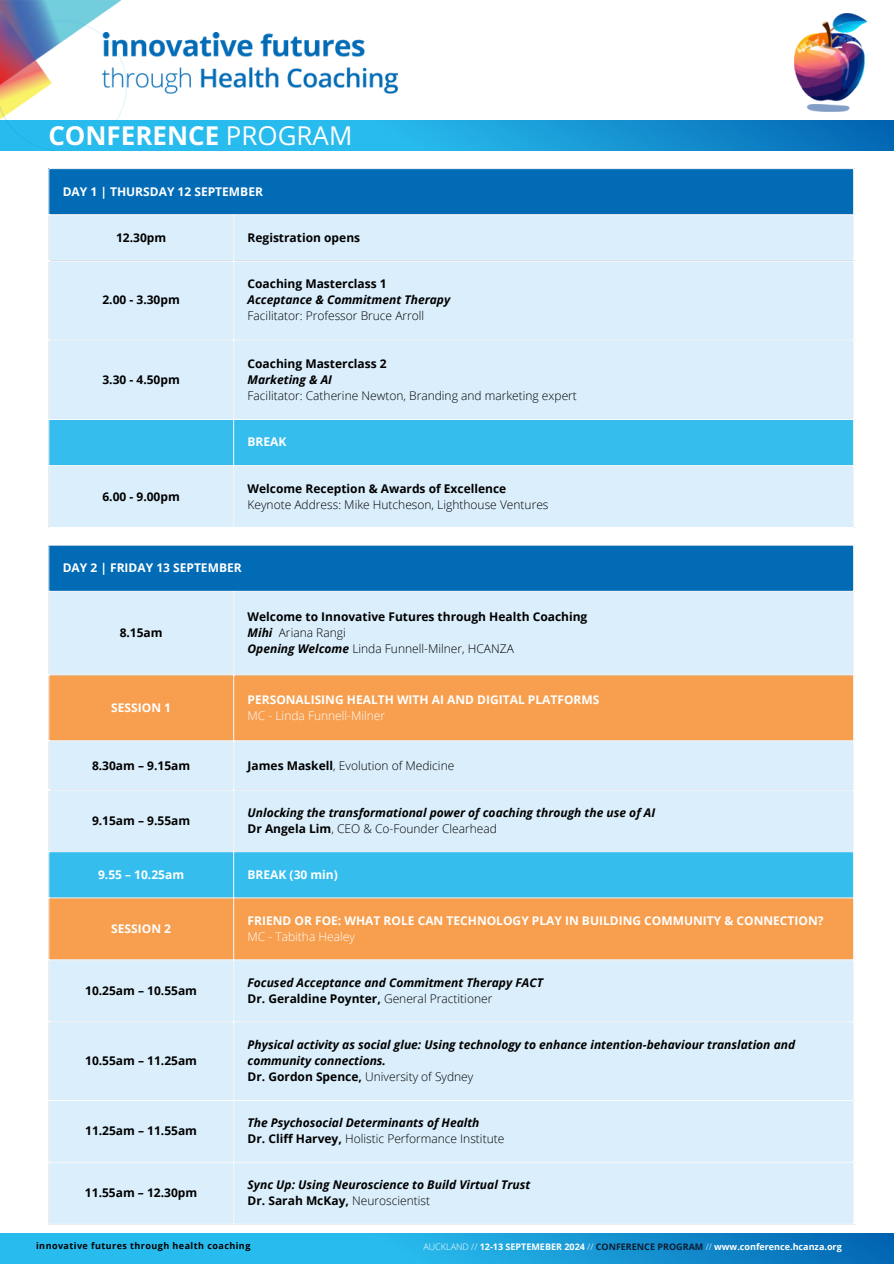
<style>
.page{position:relative;width:894px;height:1264px;background:#fff}
.page>*{position:absolute;margin:0;border:0;box-sizing:border-box;transform-origin:0 0}
.t1{font:700 25.95px "Open Sans";color:#fff}
.t2{font:700 12px "Open Sans";color:#000}
.t3{font:italic 700 12px/16px "Open Sans";color:#000}
.t4{font:300 12px/16px "Open Sans";color:#000}
.t5{font:700 12px "Open Sans";color:#fff}
.t6{font:300 12px "Open Sans";color:#fff}
.t7{font:700 9px "Open Sans";color:#fff}
.t8{font:700 9px "Open Sans";letter-spacing:.05em;color:#000}
.s1{font-weight:400}
.s2{font-weight:700;font-style:italic}
.s3{font-weight:700}
.s4{font-weight:300}
.s5{color:#0d1d34}
</style>
<div class="page">
<svg style="left:126px;top:120px;width:767px;height:31px;background:#1b9fd9"></svg>
<img style="left:0;top:0;width:126px;height:151px">
<img style="left:794px;top:14px;width:72px;height:98px">
<img style="left:103px;top:32px;width:295px;height:62px">
<svg style="left:0;top:1233px;width:893px;height:30px;background:#1da2dc"></svg>
<div style="left:48px;top:168px;width:805px;height:47px;background:#016bb6"></div>
<div style="left:49px;top:215px;width:804px;height:312px;background:#daeefb"></div>
<div style="left:49px;top:420px;width:804px;height:45px;background:#35bdee"></div>
<hr style="left:48px;top:169px;width:1px;height:358px;background:#fff">
<hr style="left:233px;top:215px;width:1px;height:312px;background:#fff">
<hr style="left:48px;top:168px;width:805px;height:1px;background:#fff">
<hr style="left:48px;top:214px;width:805px;height:1px;background:#fff">
<hr style="left:48px;top:260px;width:805px;height:1px;background:#fff">
<hr style="left:48px;top:339px;width:805px;height:1px;background:#fff">
<hr style="left:48px;top:419px;width:805px;height:1px;background:#fff">
<hr style="left:48px;top:465px;width:805px;height:1px;background:#fff">
<div style="left:48px;top:545px;width:805px;height:46px;background:#016bb6"></div>
<div style="left:49px;top:592px;width:804px;height:631px;background:#daeefb"></div>
<svg style="left:49px;top:675px;width:804px;height:284px;background:#e9c49f"></svg>
<div style="left:49px;top:852px;width:804px;height:45px;background:#35bdee"></div>
<hr style="left:48px;top:545px;width:1px;height:678px;background:#fff">
<hr style="left:233px;top:591px;width:1px;height:632px;background:#fff">
<hr style="left:48px;top:545px;width:805px;height:1px;background:#fff">
<hr style="left:48px;top:674px;width:805px;height:1px;background:#fff">
<hr style="left:48px;top:740px;width:805px;height:1px;background:#fff">
<hr style="left:48px;top:789px;width:805px;height:1px;background:#fff">
<hr style="left:48px;top:851px;width:805px;height:1px;background:#fff">
<hr style="left:48px;top:897px;width:805px;height:1px;background:#fff">
<hr style="left:48px;top:959px;width:805px;height:1px;background:#fff">
<hr style="left:48px;top:1021px;width:805px;height:1px;background:#fff">
<hr style="left:48px;top:1100px;width:805px;height:1px;background:#fff">
<hr style="left:48px;top:1161px;width:805px;height:1px;background:#fff">
<h2 class="t1" style="left:48px;top:117px;width:305px">CONFERENCE <span class="s1">PROGRAM</span></h2>
<p class="t5" style="left:63px;top:183px;width:202px">DAY 1 | THURSDAY 12 SEPTEMBER</p>
<p class="t2" style="left:116px;top:229px;width:52px">12.30pm</p>
<p class="t2" style="left:247px;top:229px;width:114px">Registration opens</p>
<p class="t2" style="left:102px;top:291px;width:79px">2.00 - 3.30pm</p>
<p class="t2" style="left:102px;top:371px;width:79px">3.30 - 4.50pm</p>
<p class="t2" style="left:102px;top:487px;width:79px">6.00 - 9.00pm</p>
<p class="t2" style="left:247px;top:275px;width:140px">Coaching Masterclass 1</p>
<p class="t3" style="left:247px;top:291px;width:204px">Acceptance &amp; Commitment Therapy</p>
<p class="t4" style="left:247px;top:307px;width:178px">Facilitator: Professor Bruce Arroll</p>
<p class="t2" style="left:247px;top:355px;width:140px">Coaching Masterclass 2</p>
<p class="t3" style="left:247px;top:371px;width:86px">Marketing &amp; AI</p>
<p class="t4" style="left:247px;top:387px;width:331px">Facilitator: Catherine Newton, Branding and marketing expert</p>
<p class="t5" style="left:247px;top:433px;width:40px">BREAK</p>
<p class="t2" style="left:247px;top:479px;width:260px">Welcome Reception &amp; Awards of Excellence</p>
<p class="t4" style="left:247px;top:496px;width:302px">Keynote Address: Mike Hutcheson, Lighthouse Ventures</p>
<p class="t5" style="left:63px;top:559px;width:180px">DAY 2 | FRIDAY 13 SEPTEMBER</p>
<p class="t2" style="left:120px;top:624px;width:44px">8.15am</p>
<p class="t5" style="left:111px;top:699px;width:61px">SESSION 1</p>
<p class="t2" style="left:247px;top:608px;width:341px">Welcome to Innovative Futures through Health Coaching</p>
<p class="t3" style="left:247px;top:624px;width:26px">Mihi</p>
<p class="t4" style="left:247px;top:624px;width:268px;text-indent:31px">Ariana Rangi<br><span class="s2">Opening Welcome</span> Linda Funnell-Milner, HCANZA</p>
<p class="t5" style="left:247px;top:691px;width:353px">PERSONALISING HEALTH WITH AI AND DIGITAL PLATFORMS</p>
<p class="t6" style="left:247px;top:707px;width:139px">MC - Linda Funnell-Milner</p>
<p class="t2" style="left:92px;top:756px;width:100px">8.30am – 9.15am</p>
<p class="t4" style="left:247px;top:757px;width:208px"><span class="s3">James Maskell</span>, Evolution of Medicine</p>
<p class="t2" style="left:92px;top:811px;width:100px">9.15am – 9.55am</p>
<p class="t3" style="left:247px;top:804px;width:409px">Unlocking the transformational power of coaching through the use of AI</p>
<p class="t4" style="left:247px;top:820px;width:251px"><span class="s3">Dr Angela Lim</span>, CEO &amp; Co-Founder Clearhead</p>
<p class="t5" style="left:98px;top:865px;width:87px">9.55 – 10.25am</p>
<p class="t5" style="left:247px;top:865px;width:92px">BREAK (30 min)</p>
<p class="t5" style="left:111px;top:919px;width:61px">SESSION 2</p>
<p class="t2" style="left:85px;top:981px;width:113px">10.25am – 10.55am</p>
<p class="t2" style="left:85px;top:1051px;width:113px">10.55am – 11.25am</p>
<p class="t2" style="left:85px;top:1122px;width:113px">11.25am – 11.55am</p>
<p class="t2" style="left:85px;top:1184px;width:114px">11.55am – 12.30pm</p>
<p class="t5" style="left:247px;top:911px;width:577px">FRIEND OR FOE: WHAT ROLE CAN TECHNOLOGY PLAY IN BUILDING COMMUNITY &amp; CONNECTION?</p>
<p class="t6" style="left:247px;top:927px;width:109px">MC - Tabitha Healey</p>
<p class="t3" style="left:247px;top:974px;width:297px">Focused Acceptance and Commitment Therapy FACT</p>
<p class="t2" style="left:247px;top:989px;width:246px">Dr. Geraldine Poynter, <span class="s4">General Practitioner</span></p>
<p class="t3" style="left:247px;top:1035px;width:549px">Physical activity as social glue: Using technology to enhance intention-behaviour translation and community connections.</p>
<p class="t4" style="left:247px;top:1067px;width:227px"><span class="s3">Dr. Gordon Spence,</span> University of Sydney</p>
<p class="t3" style="left:247px;top:1114px;width:233px">The Psychosocial Determinants of Health</p>
<p class="t4" style="left:247px;top:1130px;width:258px"><span class="s3">Dr. Cliff Harvey,</span> Holistic Performance Institute</p>
<p class="t3" style="left:247px;top:1176px;width:284px">Sync Up: Using Neuroscience to Build Virtual Trust</p>
<p class="t2" style="left:247px;top:1192px;width:184px">Dr. Sarah McKay, <span class="s4">Neuroscientist</span></p>
<p class="t8" style="left:36px;top:1239px;width:216px">innovative futures through health coaching</p>
<h1 class="t7" style="left:423px;top:1240px;width:420px"><span class="s4">AUCKLAND //</span> 12-13 SEPTEMEBER 2024 <span class="s4">//</span> <span class="s5">CONFERENCE PROGRAM</span> <span class="s4">//</span> www.conference.hcanza.org</h1>
</div>
